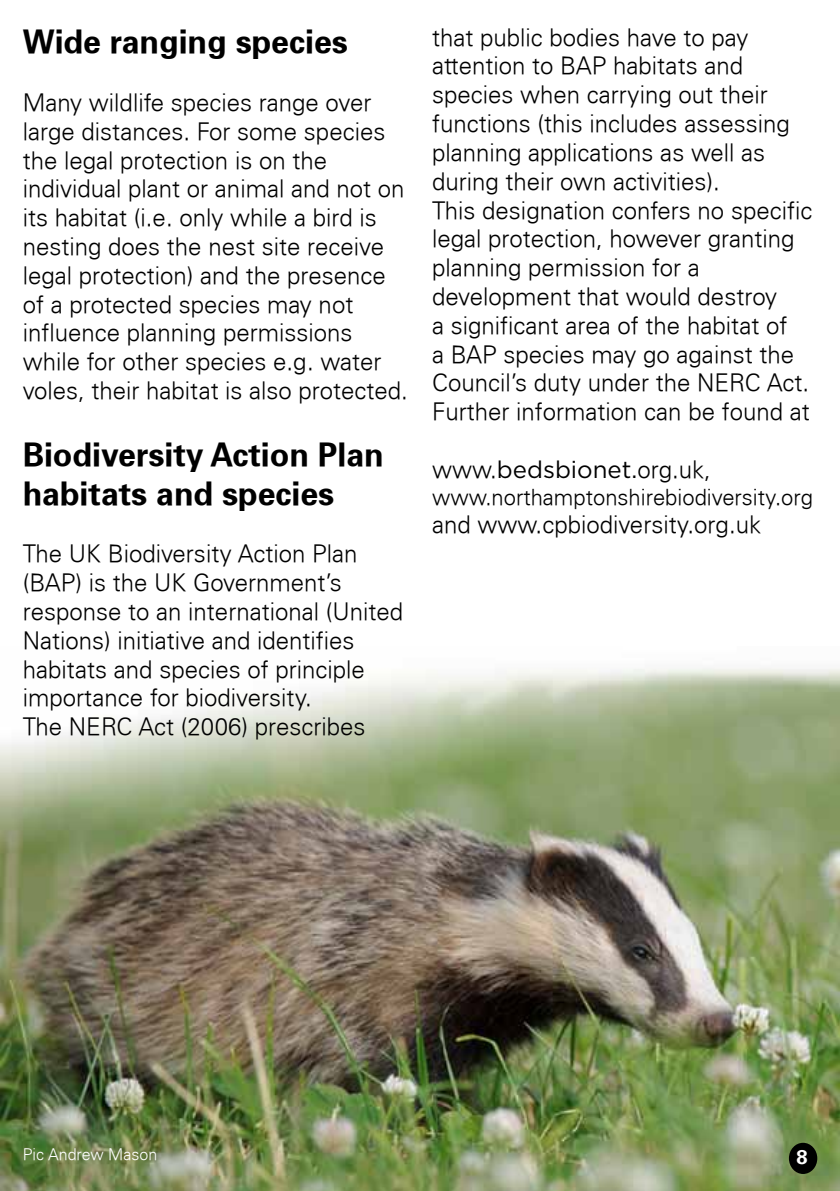
<style>
.page{position:relative;width:840px;height:1191px;background:#fff}
.page>*{position:absolute;margin:0;border:0;box-sizing:border-box;transform-origin:0 0}
.t1{font:700 32px/38.4px "Univers";color:#000}
.t2{font:300 24px/28.8px "Univers";color:#000}
.t3{font:300 22px "Univers";color:#000}
.t4{font:700 20px "Univers";color:#fff}
.t5{font:300 16px "Univers";color:#fff}
.s1{font-family:"Gotham";font-weight:400}
</style>
<div class="page">
<img style="left:0;top:668px;width:839px;height:523px">
<div style="left:788px;top:1142px;width:28px;height:32px;background:#000;border-radius:50%"></div>
<h1 class="t1" style="left:23px;top:23px;width:326px">Wide ranging species</h1>
<p class="t2" style="left:23px;top:88px;width:386px">Many wildlife species range over large distances. For some species the legal protection is on the individual plant or animal and not on its habitat (i.e. only while a bird is nesting does the nest site receive legal protection) and the presence of a protected species may not influence planning permissions while for other species e.g. water voles, their habitat is also protected.</p>
<h1 class="t1" style="left:23px;top:436px;width:362px">Biodiversity Action Plan habitats and species</h1>
<p class="t2" style="left:23px;top:539px;width:382px">The UK Biodiversity Action Plan (BAP) is the UK Government’s response to an international (United<br>Nations) initiative and identifies habitats and species of principle importance for biodiversity.<br>The NERC Act (2006) prescribes</p>
<p class="t2" style="left:432px;top:23px;width:382px">that public bodies have to pay attention to BAP habitats and species when carrying out their functions (this includes assessing planning applications as well as during their own activities).<br>This designation confers no specific legal protection, however granting planning permission for a development that would destroy<br>a significant area of the habitat of<br>a BAP species may go against the<br>Council’s duty under the NERC Act.<br>Further information can be found at</p>
<p class="t2" style="left:432px;top:455px;width:280px">www.<span class="s1">bedsbionet.</span>org.uk,</p>
<p class="t3" style="left:432px;top:483px;width:382px">www.northamptonshirebiodiversity.org</p>
<p class="t2" style="left:432px;top:510px;width:330px">and www.cpbiodiversity.org.uk</p>
<p class="t5" style="left:23px;top:1144px;width:136px">Pic Andrew Mason</p>
<p class="t4" style="left:795px;top:1144px;width:13px">8</p>
</div>
